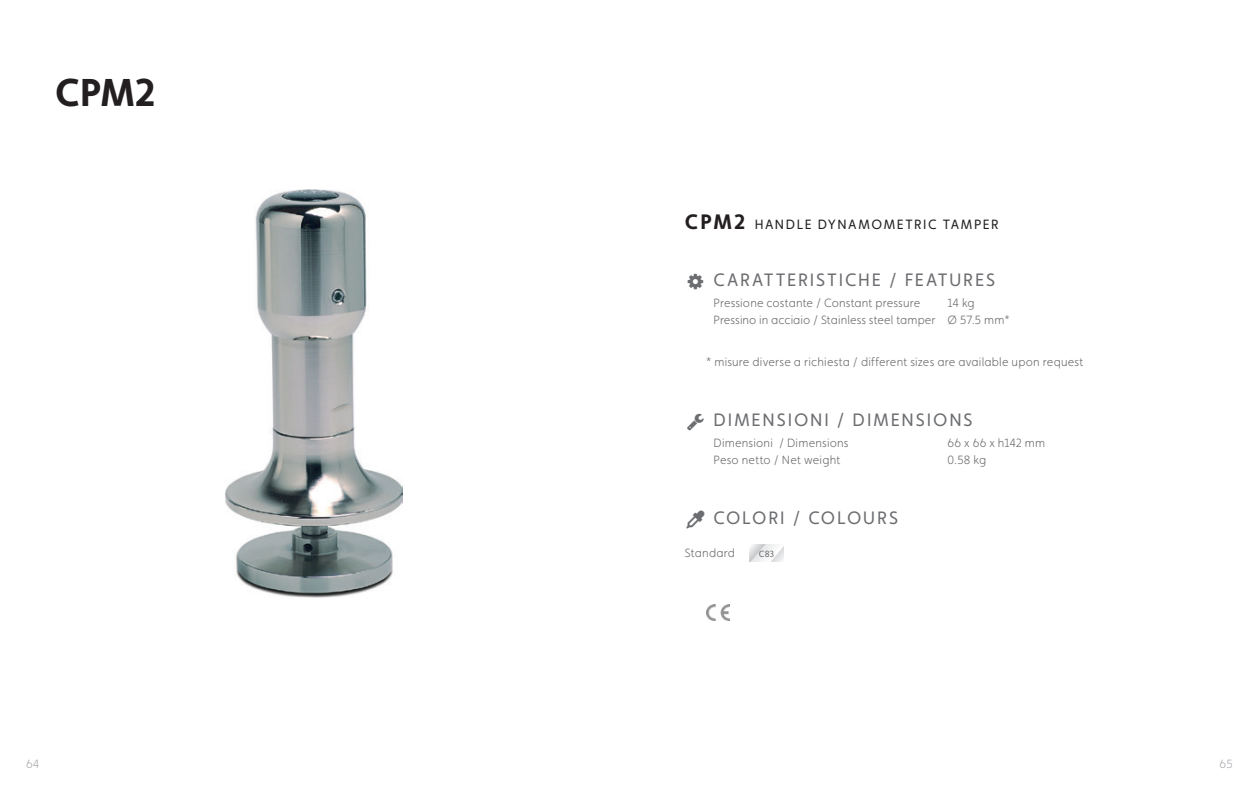
<style>
.page{position:relative;width:1259px;height:787px;background:#fff}
.page>*{position:absolute;margin:0;border:0;box-sizing:border-box;transform-origin:0 0}
.t1{font:700 39px "Faricy New";color:#231f20}
.t2{font:18px "Faricy New";letter-spacing:.105em;color:#6c6d70}
.t3{font:13.5px "Faricy New";letter-spacing:.11em;color:#231f20}
.t4{font:300 12px/17.2px "Faricy New";letter-spacing:.015em;color:#6c6d70}
.t5{font:300 12px "Faricy New";color:#a8a9ad}
.t6{font:9px "Faricy New";color:#6c6d70}
.s1{font-weight:700;font-size:21px}
</style>
<div class="page">
<img style="left:226px;top:189px;width:177px;height:408px">
<img style="left:706px;top:604px;width:24px;height:17px">
<svg style="left:749px;top:545px;width:34px;height:17px"></svg>
<h1 class="t1" style="left:55px;top:69px;width:102px">CPM2</h1>
<p class="t3" style="left:685px;top:216px;width:315px"><span class="s1">CPM2</span> HANDLE DYNAMOMETRIC TAMPER</p>
<h2 class="t2" style="left:713px;top:269px;width:283px">CARATTERISTICHE / FEATURES</h2>
<p class="t4" style="left:713px;top:294px;width:208px">Pressione costante / Constant pressure</p>
<p class="t4" style="left:713px;top:294px;width:298px;text-indent:234px">14 kg<br>Pressino in acciaio / Stainless steel tamper Ø 57.5 mm*</p>
<p class="t4" style="left:706px;top:353px;width:379px">* misure diverse a richiesta / different sizes are available upon request</p>
<h2 class="t2" style="left:713px;top:409px;width:261px">DIMENSIONI / DIMENSIONS</h2>
<p class="t4" style="left:713px;top:434px;width:136px">Dimensioni / Dimensions</p>
<p class="t4" style="left:947px;top:434px;width:99px">66 x 66 x h142 mm</p>
<p class="t4" style="left:713px;top:451px;width:128px">Peso netto / Net weight</p>
<p class="t4" style="left:947px;top:451px;width:40px">0.58 kg</p>
<h2 class="t2" style="left:713px;top:507px;width:186px">COLORI / COLOURS</h2>
<p class="t4" style="left:685px;top:544px;width:52px">Standard</p>
<p class="t6" style="left:758px;top:548px;width:17px">C83</p>
<p class="t5" style="left:26px;top:757px;width:15px">64</p>
<p class="t5" style="left:1219px;top:757px;width:14px">65</p>
</div>
